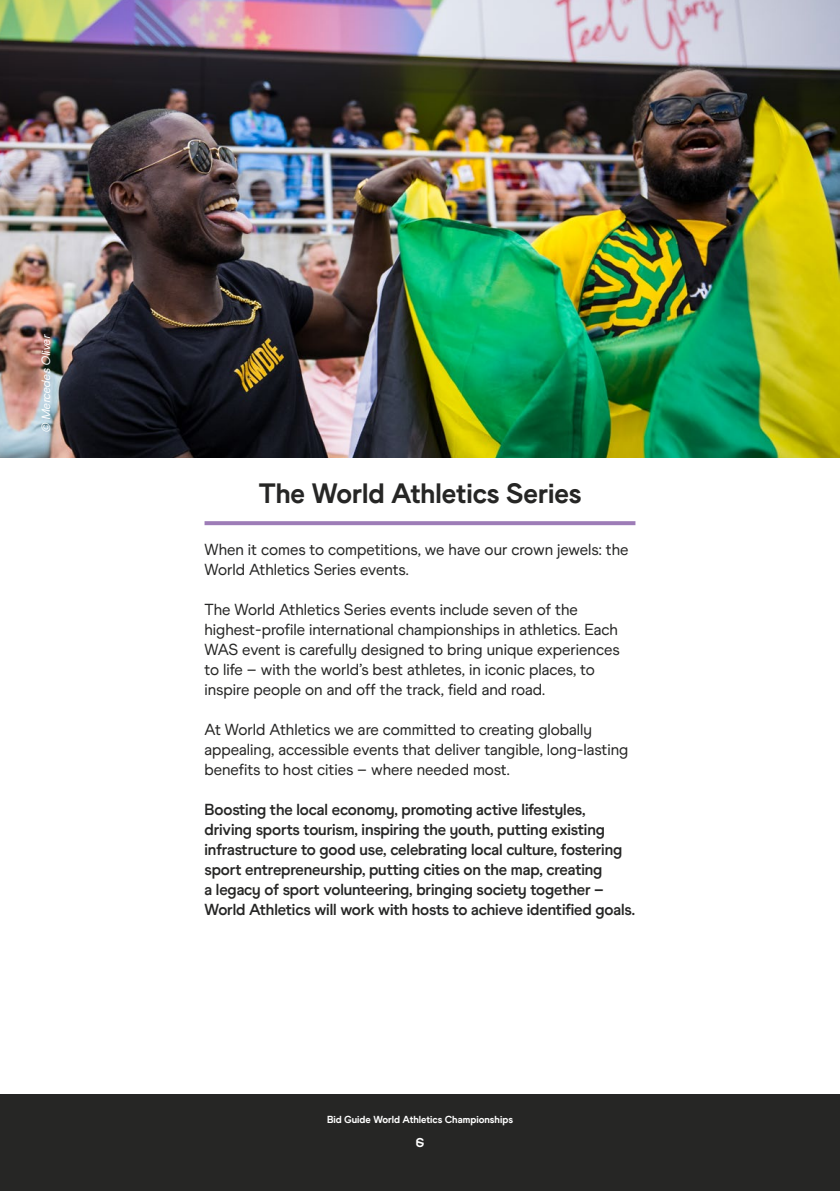
<style>
.page{position:relative;width:840px;height:1191px;background:#fff}
.page>*{position:absolute;margin:0;border:0;box-sizing:border-box;transform-origin:0 0}
.t1{font:28px "World Athletics Headline";color:#262625}
.t2{font:16px/20px "World Athletics";color:#262625}
.t3{font:700 16px/20px "World Athletics";letter-spacing:-.005em;color:#262625}
.t4{font:12.8px "World Athletics Headline";color:#fff}
.t5{font:italic 12px "World Athletics";color:#fff}
.t6{font:10.2px "World Athletics Headline";color:#fff}
</style>
<div class="page">
<div style="left:0;top:1095px;width:839px;height:96px;background:#262625"></div>
<svg style="left:204px;top:521px;width:431px;height:4px;background:#a181ba"></svg>
<img style="left:0;top:0;width:839px;height:457px">
<p class="t5" style="left:39px;top:433px;width:102px;rotate:-90deg">Ⓒ Mercedes Oliver</p>
<p class="t1" style="left:258px;top:477px;width:324px">The World Athletics Series</p>
<p class="t2" style="left:204px;top:539px;width:425px">When it comes to competitions, we have our crown jewels: the<br>World Athletics Series events.</p>
<p class="t2" style="left:204px;top:599px;width:416px">The World Athletics Series events include seven of the highest-profile international championships in athletics. Each WAS event is carefully designed to bring unique experiences to life – with the world’s best athletes, in iconic places, to inspire people on and off the track, field and road.</p>
<p class="t2" style="left:204px;top:719px;width:425px">At World Athletics we are committed to creating globally appealing, accessible events that deliver tangible, long-lasting benefits to host cities – where needed most.</p>
<p class="t3" style="left:204px;top:799px;width:432px">Boosting the local economy, promoting active lifestyles, driving sports tourism, inspiring the youth, putting existing infrastructure to good use, celebrating local culture, fostering sport entrepreneurship, putting cities on the map, creating<br>a legacy of sport volunteering, bringing society together – World Athletics will work with hosts to achieve identified goals.</p>
<p class="t6" style="left:327px;top:1113px;width:187px">Bid Guide World Athletics Championships</p>
<p class="t4" style="left:415px;top:1135px;width:10px">6</p>
</div>
